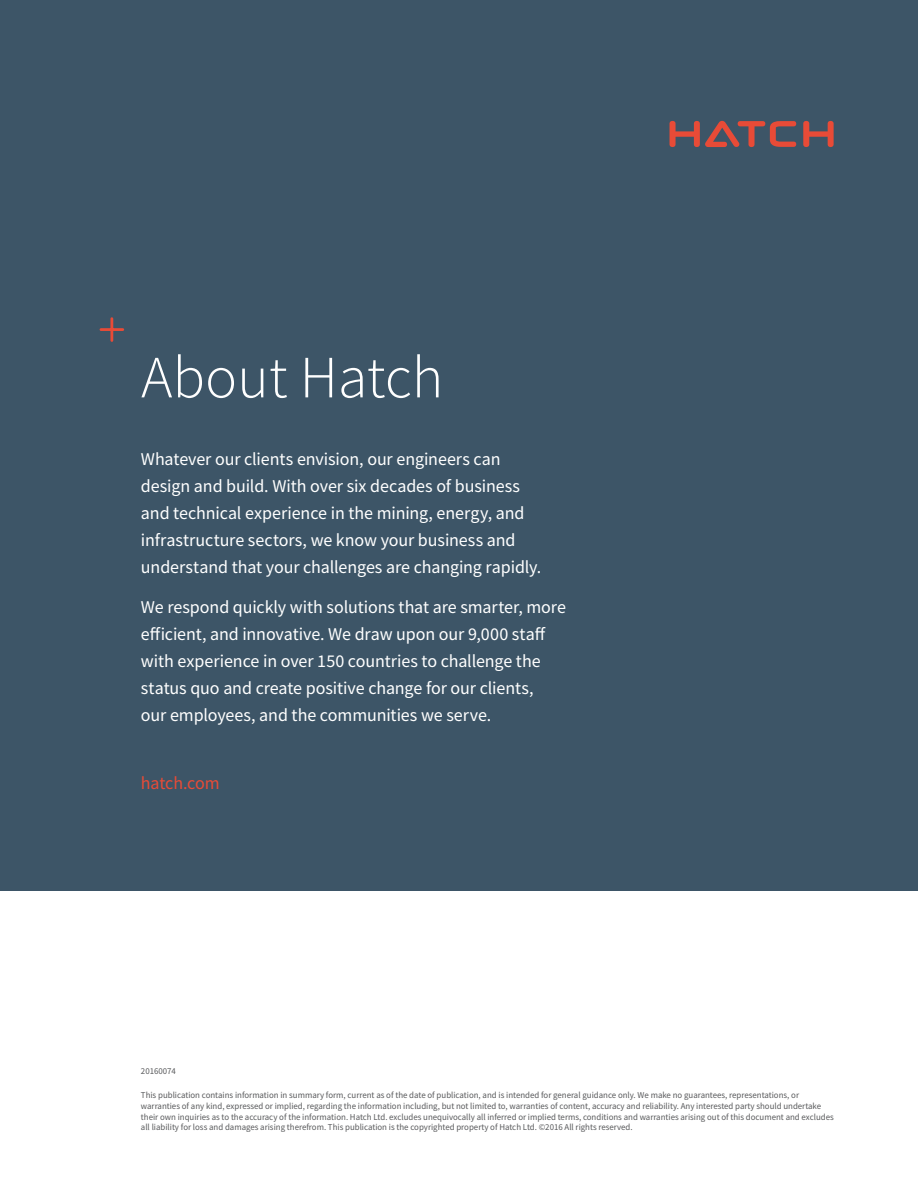
<style>
.page{position:relative;width:918px;height:1188px;background:#fff}
.page>*{position:absolute;margin:0;border:0;box-sizing:border-box;transform-origin:0 0}
.t1{font:300 60px "Source Sans Pro";color:#fff}
.t2{font:18px/27px "Source Sans Pro";letter-spacing:-.005em;color:#fff}
.t3{font:18px "Source Sans Pro";letter-spacing:-.01em;color:#e84b37}
.t4{font:9px/10.8px "Source Sans Pro";color:#58595b}
</style>
<div class="page">
<div style="left:0;top:0;width:918px;height:891px;background:#3d5567"></div>
<svg style="left:670px;top:121px;width:126px;height:26px"></svg>
<svg style="left:803px;top:121px;width:31px;height:26px"></svg>
<hr style="left:110px;top:319px;width:3px;height:22px;background:#e84b37">
<hr style="left:101px;top:328px;width:22px;height:3px;background:#e84b37">
<h1 class="t1" style="left:141px;top:341px;width:304px">About Hatch</h1>
<p class="t2" style="left:141px;top:445px;width:402px">Whatever our clients envision, our engineers can design and build. With over six decades of business and technical experience in the mining, energy, and infrastructure sectors, we know your business and understand that your challenges are changing rapidly.</p>
<p class="t2" style="left:141px;top:594px;width:427px">We respond quickly with solutions that are smarter, more efficient, and innovative. We draw upon our 9,000 staff with experience in over 150 countries to challenge the status quo and create positive change for our clients,<br>our employees, and the communities we serve.</p>
<h2 class="t3" style="left:141px;top:771px;width:80px">hatch.com</h2>
<p class="t4" style="left:141px;top:1065px;width:37px">20160074</p>
<p class="t4" style="left:141px;top:1090px;width:694px">This publication contains information in summary form, current as of the date of publication, and is intended for general guidance only. We make no guarantees, representations, or warranties of any kind, expressed or implied, regarding the information including, but not limited to, warranties of content, accuracy and reliability. Any interested party should undertake their own inquiries as to the accuracy of the information. Hatch Ltd. excludes unequivocally all inferred or implied terms, conditions and warranties arising out of this document and excludes all liability for loss and damages arising therefrom. This publication is the copyrighted property of Hatch Ltd. ©2016 All rights reserved.</p>
</div>
